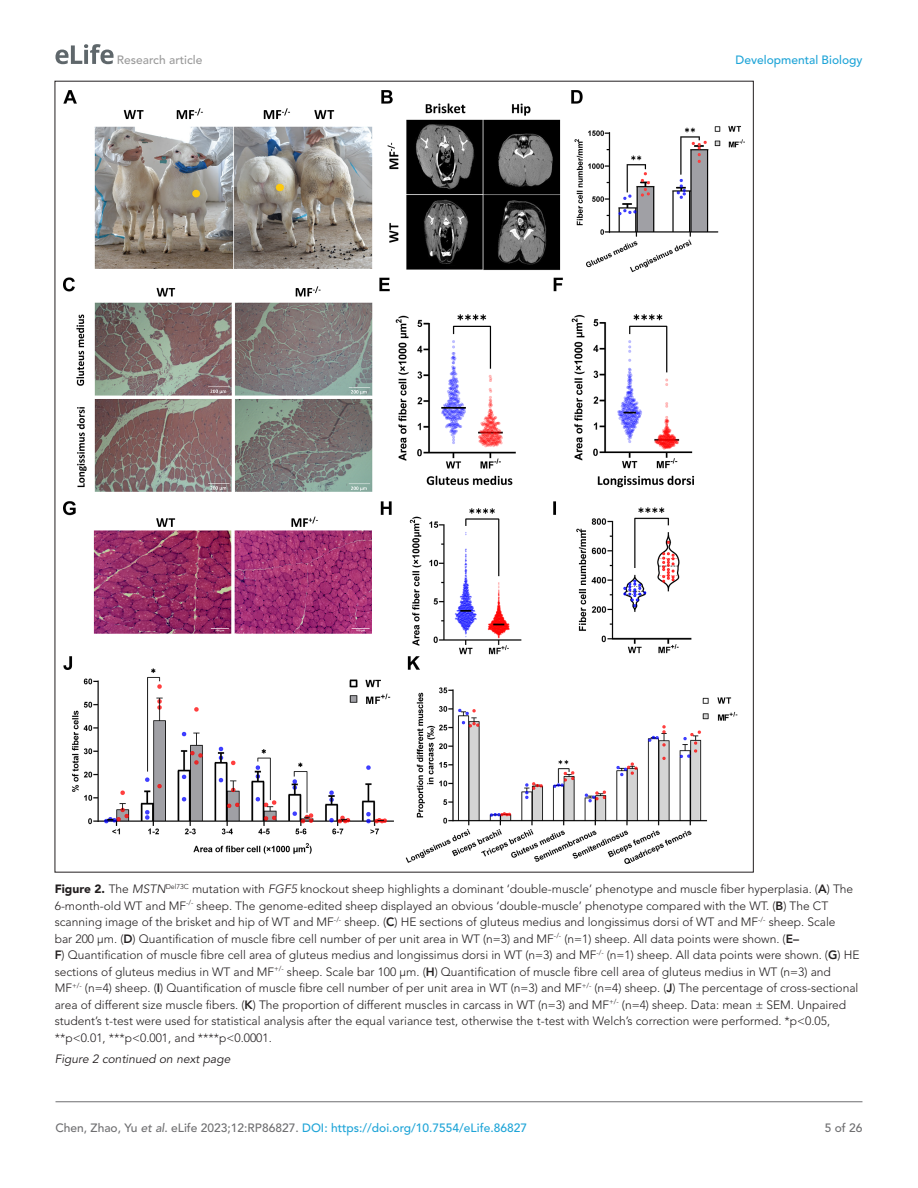
<style>
.page{position:relative;width:918px;height:1188px;background:#fff}
.page>*{position:absolute;margin:0;border:0;box-sizing:border-box;transform-origin:0 0}
.t1{font:300 12px/16.5px "Avenir LT Std";color:#231f20}
.t2{font:500 12px "Avenir LT Std";color:#1ea4d7}
.t3{font:italic 12px "Avenir LT Std";color:#231f20}
.t4{font:500 12px "Avenir LT Std";color:#9a9a9a}
.t5{font:500 12px "Avenir LT Std";color:#6e6e70}
.s1{font-weight:900}
.s2{font-style:italic}
.s3{font-weight:800}
.s4{color:#6e6e70}
.s5{font-style:italic;color:#6e6e70}
</style>
<div class="page">
<svg style="left:55px;top:44px;width:59px;height:20px"></svg>
<hr style="left:56px;top:1101px;width:806px;height:1px;background:#6e6e70">
<img style="left:64px;top:90px;width:680px;height:773px">
<p class="t4" style="left:117px;top:53px;width:87px">Research article</p>
<p class="t2" style="left:736px;top:53px;width:128px">Developmental Biology</p>
<p class="t1" style="left:55px;top:881px;width:806px"><span class="s1">Figure 2.</span> The <span class="s2">MSTN</span><sup>Del73C</sup> mutation with <span class="s2">FGF5</span> knockout sheep highlights a dominant ‘double-muscle’ phenotype and muscle fiber hyperplasia. (<span class="s3">A</span>) The 6-month-old WT and MF<sup>-/-</sup> sheep. The genome-edited sheep displayed an obvious ‘double-muscle’ phenotype compared with the WT. (<span class="s3">B</span>) The CT scanning image of the brisket and hip of WT and MF<sup>-/-</sup> sheep. (<span class="s3">C</span>) HE sections of gluteus medius and longissimus dorsi of WT and MF<sup>-/-</sup> sheep. Scale<br>bar 200 μm. (<span class="s3">D</span>) Quantification of muscle fibre cell number of per unit area in WT (n=3) and MF<sup>-/-</sup> (n=1) sheep. All data points were shown. (<span class="s3">E–<br>F</span>) Quantification of muscle fibre cell area of gluteus medius and longissimus dorsi in WT (n=3) and MF<sup>-/-</sup> (n=1) sheep. All data points were shown. (<span class="s3">G</span>) HE sections of gluteus medius in WT and MF<sup>+/-</sup> sheep. Scale bar 100 μm. (<span class="s3">H</span>) Quantification of muscle fibre cell area of gluteus medius in WT (n=3) and MF<sup>+/-</sup> (n=4) sheep. (<span class="s3">I</span>) Quantification of muscle fibre cell number of per unit area in WT (n=3) and MF<sup>+/-</sup> (n=4) sheep. (<span class="s3">J</span>) The percentage of cross-sectional area of different size muscle fibers. (<span class="s3">K</span>) The proportion of different muscles in carcass in WT (n=3) and MF<sup>+/-</sup> (n=4) sheep. Data: mean ± SEM. Unpaired student’s t-test were used for statistical analysis after the equal variance test, otherwise the t-test with Welch’s correction were performed. *p&lt;0.05, **p&lt;0.01, ***p&lt;0.001, and ****p&lt;0.0001.</p>
<p class="t3" style="left:55px;top:1052px;width:177px">Figure 2 continued on next page</p>
<p class="t2" style="left:56px;top:1121px;width:473px"><span class="s4">Chen, Zhao, Yu</span> <span class="s5">et al</span><span class="s4">. eLife 2023;12:RP86827.</span> DOI: https://doi.org/10.7554/eLife.86827</p>
<p class="t5" style="left:825px;top:1121px;width:39px">5 of 26</p>
</div>
